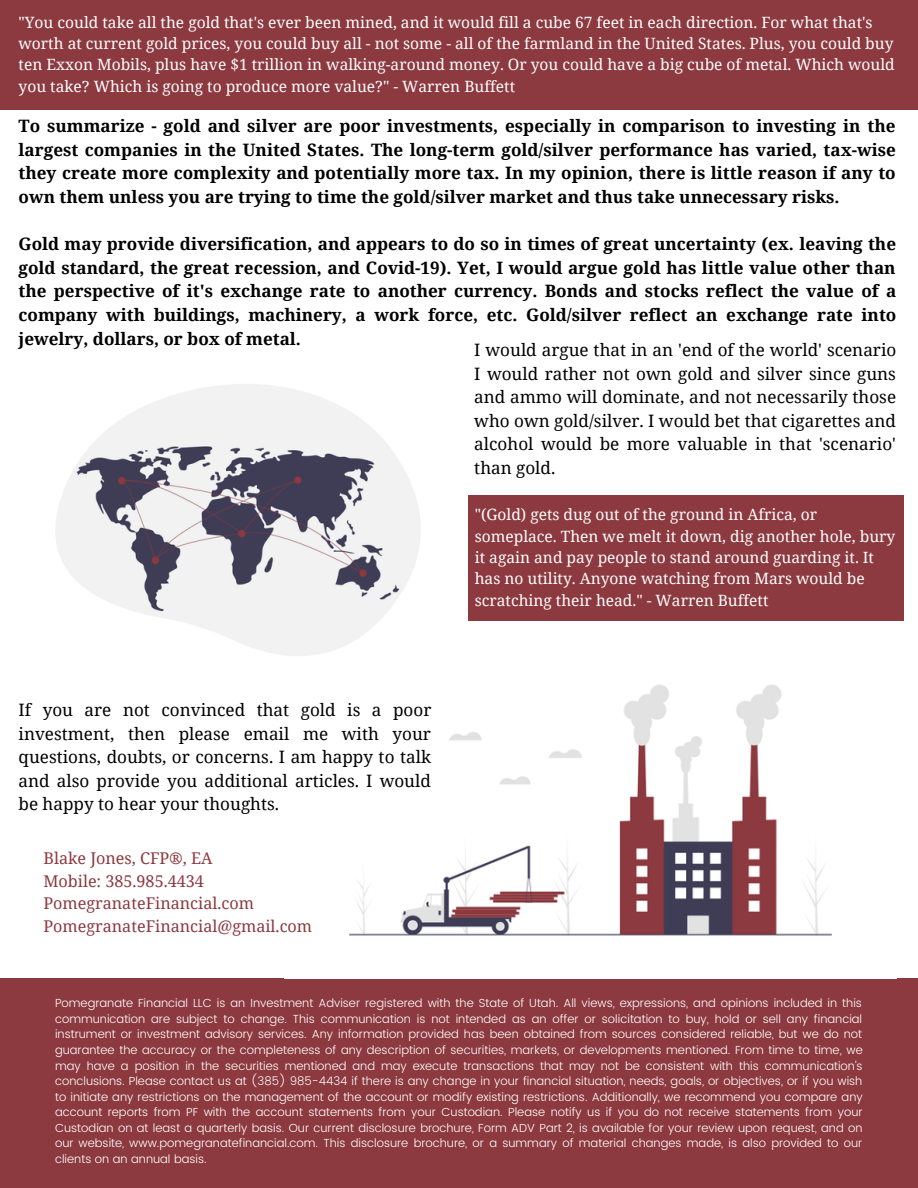
<style>
.page{position:relative;width:918px;height:1188px;background:#fff}
.page>*{position:absolute;margin:0;border:0;box-sizing:border-box;transform-origin:0 0}
.t1{font:700 17.1px/23.7px "Noto Serif";color:#000;text-align:justify}
.t2{font:17.1px/23.7px "Noto Serif";color:#000;text-align:justify}
.t3{font:16.2px "Noto Serif";color:#8c393f}
.t4{font:15.6px/21.3px "Noto Serif";color:#fff}
.t5{font:300 11.7px/15.6px "Poppins";color:#fff;text-align:justify}
</style>
<div class="page">
<div style="left:0;top:978px;width:918px;height:210px;background:#8c393f"></div>
<div style="left:0;top:0;width:918px;height:109px;background:#8c393f"></div>
<img style="left:284px;top:684px;width:612px;height:295px">
<img style="left:56px;top:384px;width:364px;height:272px">
<div style="left:468px;top:495px;width:435px;height:126px;background:#8c393f"></div>
<p class="t4" style="left:19px;top:11px;width:878px">"You could take all the gold that's ever been mined, and it would fill a cube 67 feet in each direction. For what that's worth at current gold prices, you could buy all - not some - all of the farmland in the United States. Plus, you could buy ten Exxon Mobils, plus have $1 trillion in walking-around money. Or you could have a big cube of metal. Which would you take? Which is going to produce more value?" - Warren Buffett</p>
<p class="t1" style="left:19px;top:114px;width:879px">To summarize - gold and silver are poor investments, especially in comparison to investing in the largest companies in the United States. The long-term gold/silver performance has varied, tax-wise they create more complexity and potentially more tax. In my opinion, there is little reason if any to own them unless you are trying to time the gold/silver market and thus take unnecessary risks.</p>
<p class="t1" style="left:19px;top:232px;width:879px">Gold may provide diversification, and appears to do so in times of great uncertainty (ex. leaving the gold standard, the great recession, and Covid-19). Yet, I would argue gold has little value other than the perspective of it's exchange rate to another currency. Bonds and stocks reflect the value of a company with buildings, machinery, a work force, etc. Gold/silver reflect an exchange rate into jewelry, dollars, or box of metal.</p>
<p class="t2" style="left:474px;top:337px;width:424px">I would argue that in an 'end of the world' scenario I would rather not own gold and silver since guns and ammo will dominate, and not necessarily those who own gold/silver. I would bet that cigarettes and alcohol would be more valuable in that 'scenario' than gold.</p>
<p class="t2" style="left:19px;top:697px;width:414px">If you are not convinced that gold is a poor investment, then please email me with your questions, doubts, or concerns. I am happy to talk and also provide you additional articles. I would be happy to hear your thoughts.</p>
<p class="t3" style="left:43px;top:847px;width:171px">Blake Jones, CFP®, EA</p>
<p class="t3" style="left:43px;top:870px;width:162px">Mobile: 385.985.4434</p>
<p class="t3" style="left:43px;top:892px;width:212px">PomegranateFinancial.com</p>
<p class="t3" style="left:43px;top:915px;width:270px">PomegranateFinancial@gmail.com</p>
<p class="t4" style="left:475px;top:503px;width:422px">"(Gold) gets dug out of the ground in Africa, or someplace. Then we melt it down, dig another hole, bury it again and pay people to stand around guarding it. It has no utility. Anyone watching from Mars would be scratching their head." - Warren Buffett</p>
<p class="t5" style="left:55px;top:995px;width:809px">Pomegranate Financial LLC is an Investment Adviser registered with the State of Utah. All views, expressions, and opinions included in this communication are subject to change. This communication is not intended as an offer or solicitation to buy, hold or sell any financial instrument or investment advisory services. Any information provided has been obtained from sources considered reliable, but we do not guarantee the accuracy or the completeness of any description of securities, markets, or developments mentioned. From time to time, we may have a position in the securities mentioned and may execute transactions that may not be consistent with this communication's conclusions. Please contact us at (385) 985-4434 if there is any change in your financial situation, needs, goals, or objectives, or if you wish to initiate any restrictions on the management of the account or modify existing restrictions. Additionally, we recommend you compare any account reports from PF with the account statements from your Custodian. Please notify us if you do not receive statements from your Custodian on at least a quarterly basis. Our current disclosure brochure, Form ADV Part 2, is available for your review upon request, and on our website, www.pomegranatefinancial.com. This disclosure brochure, or a summary of material changes made, is also provided to our clients on an annual basis.</p>
</div>
